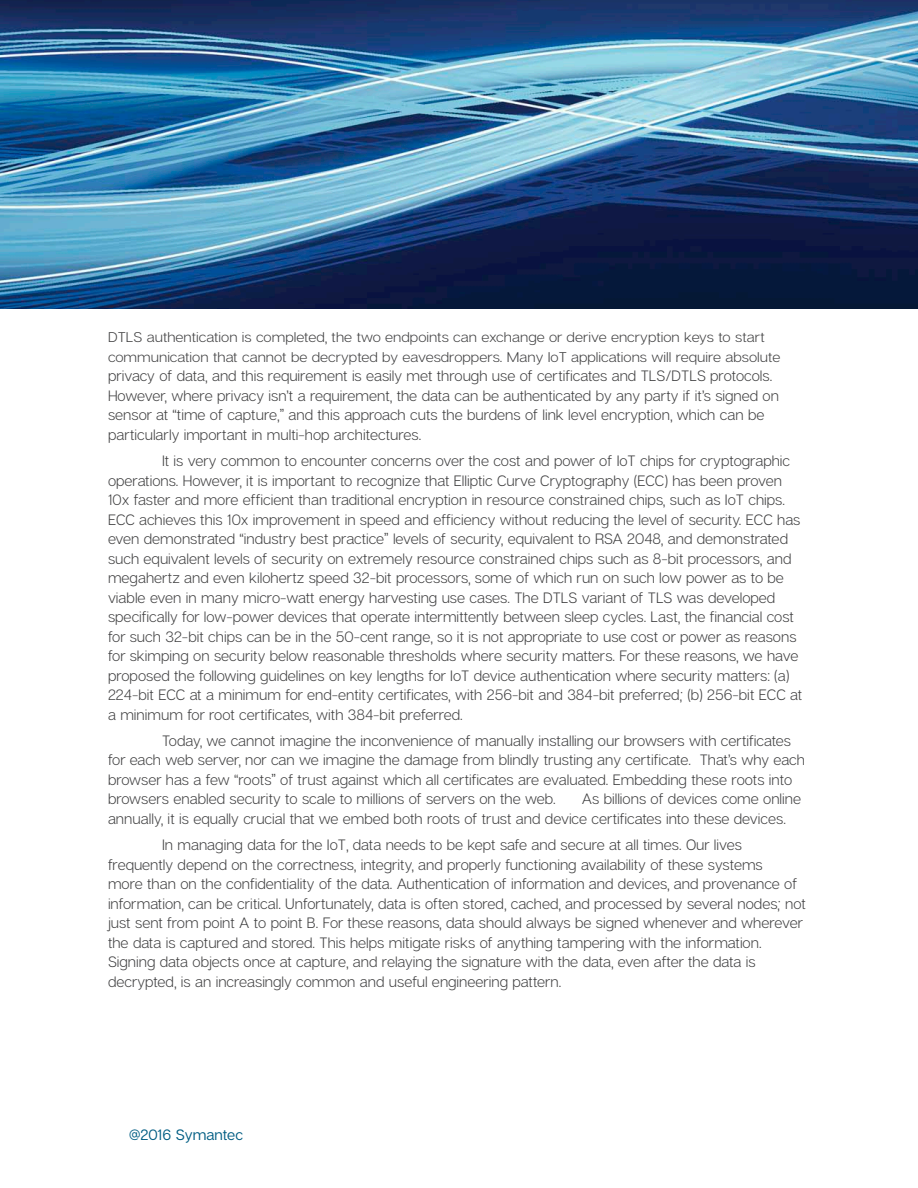
<style>
.page{position:relative;width:918px;height:1188px;background:#fff}
.page>*{position:absolute;margin:0;border:0;box-sizing:border-box;transform-origin:0 0}
.t1{font:15px/19.5px "Articulat CF Text";color:#3e3e3f}
.t2{font:500 15px "Articulat CF";color:#005d83}
.t3{font:14.1px/19.6px "Articulat CF Text";color:#3e3e3f;scale:1.07 1}
</style>
<div class="page">
<img style="left:0;top:0;width:918px;height:309px">
<p class="t3" style="left:108px;top:328px;width:630px">DTLS authentication is completed, the two endpoints can exchange or derive encryption keys to start communication that cannot be decrypted by eavesdroppers. Many IoT applications will require absolute</p>
<p class="t1" style="left:108px;top:367px;width:673px">privacy of data, and this requirement is easily met through use of certificates and TLS/DTLS protocols.<br>However, where privacy isn’t a requirement, the data can be authenticated by any party if it’s signed on sensor at “time of capture,” and this approach cuts the burdens of link level encryption, which can be particularly important in multi-hop architectures.</p>
<p class="t1" style="left:108px;top:451px;width:696px;text-indent:54px">It is very common to encounter concerns over the cost and power of IoT chips for cryptographic operations. However, it is important to recognize that Elliptic Curve Cryptography (ECC) has been proven 10x faster and more efficient than traditional encryption in resource constrained chips, such as IoT chips.<br>ECC achieves this 10x improvement in speed and efficiency without reducing the level of security. ECC has even demonstrated “industry best practice” levels of security, equivalent to RSA 2048, and demonstrated such equivalent levels of security on extremely resource constrained chips such as 8-bit processors, and megahertz and even kilohertz speed 32-bit processors, some of which run on such low power as to be viable even in many micro-watt energy harvesting use cases. The DTLS variant of TLS was developed specifically for low-power devices that operate intermittently between sleep cycles. Last, the financial cost for such 32-bit chips can be in the 50-cent range, so it is not appropriate to use cost or power as reasons for skimping on security below reasonable thresholds where security matters. For these reasons, we have proposed the following guidelines on key lengths for IoT device authentication where security matters: (a)<br>224-bit ECC at a minimum for end-entity certificates, with 256-bit and 384-bit preferred; (b) 256-bit ECC at a minimum for root certificates, with 384-bit preferred.</p>
<p class="t1" style="left:108px;top:731px;width:699px;text-indent:54px">Today, we cannot imagine the inconvenience of manually installing our browsers with certificates for each web server, nor can we imagine the damage from blindly trusting any certificate. That’s why each browser has a few “roots” of trust against which all certificates are evaluated. Embedding these roots into browsers enabled security to scale to millions of servers on the web.</p>
<p class="t1" style="left:108px;top:790px;width:695px;text-indent:474px">As billions of devices come online annually, it is equally crucial that we embed both roots of trust and device certificates into these devices.</p>
<p class="t1" style="left:108px;top:835px;width:700px;text-indent:54px">In managing data for the IoT, data needs to be kept safe and secure at all times. Our lives frequently depend on the correctness, integrity, and properly functioning availability of these systems<br>more than on the confidentiality of the data. Authentication of information and devices, and provenance of information, can be critical. Unfortunately, data is often stored, cached, and processed by several nodes; not just sent from point A to point B. For these reasons, data should always be signed whenever and wherever the data is captured and stored. This helps mitigate risks of anything tampering with the information.<br>Signing data objects once at capture, and relaying the signature with the data, even after the data is decrypted, is an increasingly common and useful engineering pattern.</p>
<p class="t2" style="left:129px;top:1126px;width:116px">@2016 Symantec</p>
</div>
